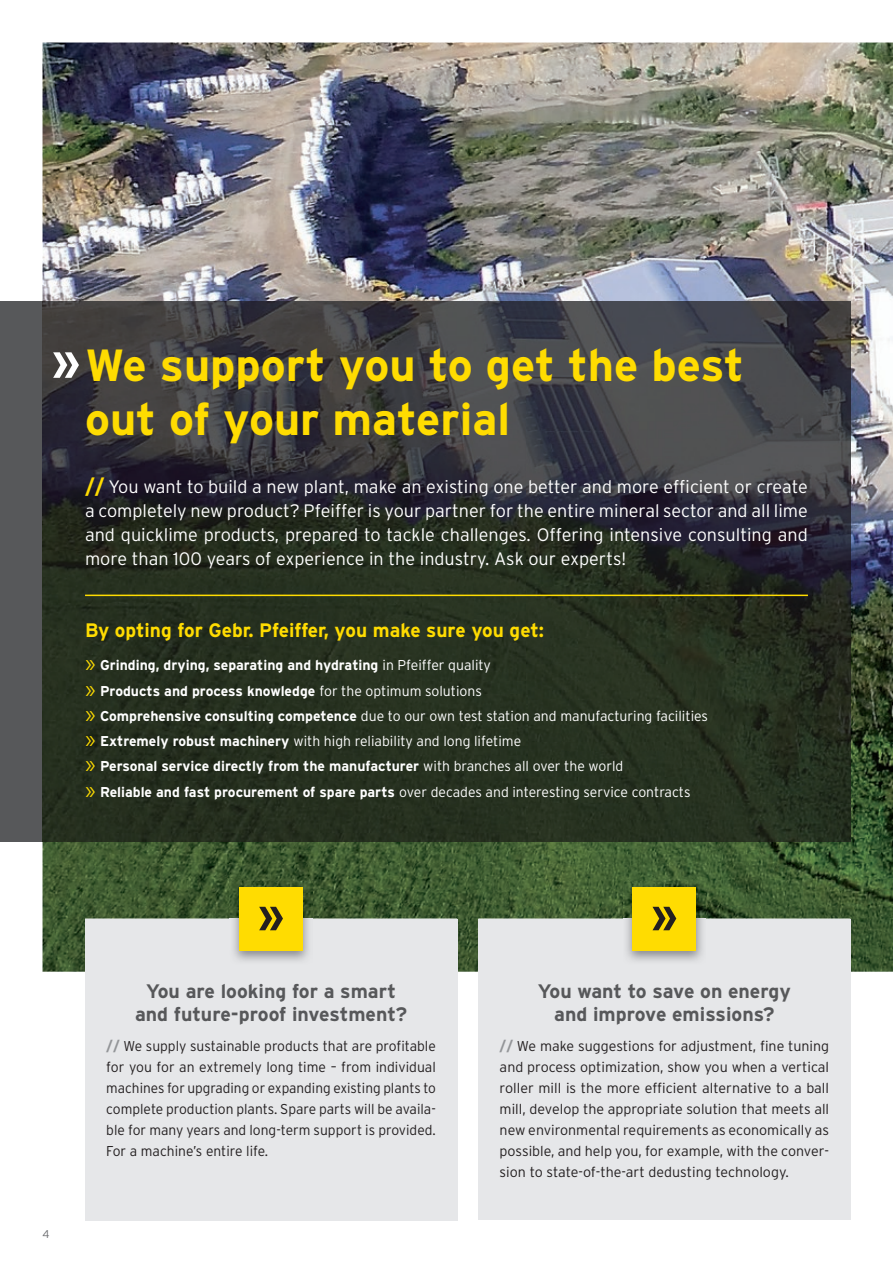
<style>
.page{position:relative;width:893px;height:1263px;background:#fff}
.page>*{position:absolute;margin:0;border:0;box-sizing:border-box;transform-origin:0 0}
.t1{font:700 45px/54px "Interstate";color:#ffdc01}
.t2{font:700 19.5px/23.4px "Interstate";color:#57585a;text-align:center}
.t3{font:700 19.5px "Interstate";color:#ffdc01}
.t4{font:300 18px/24px "Interstate";color:#fff;text-align:justify}
.t5{font:300 14.25px/21px "Interstate";color:#231f20;text-align:justify}
.t6{font:700 14.25px/25.2px "Interstate";color:#fff}
.t7{font:300 11.25px "Interstate";color:#6c6d70}
.s1{font-weight:700;font-size:21px;color:#ffdc01}
.s2{font-weight:300;font-size:18.9px;color:#ffdc01}
.s3{font-weight:300}
.s4{font-weight:700;color:#939598}
</style>
<div class="page">
<img style="left:43px;top:43px;width:850px;height:929px">
<div style="left:85px;top:918px;width:372px;height:302px;background:#e6e7e9"></div>
<img style="left:230px;top:881px;width:82px;height:80px">
<div style="left:239px;top:887px;width:64px;height:63px;background:#ffdc01"></div>
<svg style="left:259px;top:907px;width:24px;height:23px"></svg>
<div style="left:478px;top:918px;width:372px;height:301px;background:#e6e7e9"></div>
<img style="left:623px;top:881px;width:83px;height:80px">
<div style="left:632px;top:887px;width:64px;height:63px;background:#ffdc01"></div>
<svg style="left:652px;top:907px;width:24px;height:23px"></svg>
<div style="left:0;top:302px;width:43px;height:540px;background:#57585a"></div>
<img style="left:43px;top:302px;width:807px;height:540px">
<hr style="left:85px;top:595px;width:723px;height:1px;background:#ffdc01">
<svg style="left:53px;top:352px;width:26px;height:26px"></svg>
<h1 class="t1" style="left:85px;top:338px;width:661px">We support you to get the best out of your material</h1>
<p class="t4" style="left:85px;top:474px;width:724px"><span class="s1">//</span> You want to build a new plant, make an existing one better and more efficient or create a completely new product? Pfeiffer is your partner for the entire mineral sector and all lime and quicklime products, prepared to tackle challenges. Offering intensive consulting and more than 100 years of experience in the industry. Ask our experts!</p>
<h2 class="t3" style="left:85px;top:619px;width:460px">By opting for Gebr. Pfeiffer, you make sure you get:</h2>
<p class="t6" style="left:85px;top:653px;width:624px"><span class="s2">»</span> Grinding, drying, separating and hydrating <span class="s3">in Pfeiffer quality<br></span><span class="s2">»</span> Products and process knowledge <span class="s3">for the optimum solutions<br></span><span class="s2">»</span> Comprehensive consulting competence <span class="s3">due to our own test station and manufacturing facilities </span><span class="s2">»</span> Extremely robust machinery <span class="s3">with high reliability and long lifetime<br></span><span class="s2">»</span> Personal service directly from the manufacturer <span class="s3">with branches all over the world<br></span><span class="s2">»</span> Reliable and fast procurement of spare parts <span class="s3">over decades and interesting service contracts</span></p>
<p class="t7" style="left:43px;top:1228px;width:9px">4</p>
<h2 class="t2" style="left:135px;top:979px;width:274px">You are looking for a smart and future-proof investment?</h2>
<p class="t5" style="left:106px;top:1035px;width:331px"><span class="s4">//</span> We supply sustainable products that are profitable for you for an extremely long time – from individual machines for upgrading or expanding existing plants to complete production plants. Spare parts will be availa&shy;ble for many years and long-term support is provided.<br>For a machine’s entire life.</p>
<h2 class="t2" style="left:538px;top:979px;width:254px">You want to save on energy and improve emissions?</h2>
<p class="t5" style="left:500px;top:1035px;width:331px"><span class="s4">//</span> We make suggestions for adjustment, fine tuning and process optimization, show you when a vertical roller mill is the more efficient alternative to a ball mill, develop the appropriate solution that meets all new environmental requirements as economically as possible, and help you, for example, with the conver&shy;sion to state-of-the-art dedusting technology.</p>
</div>
